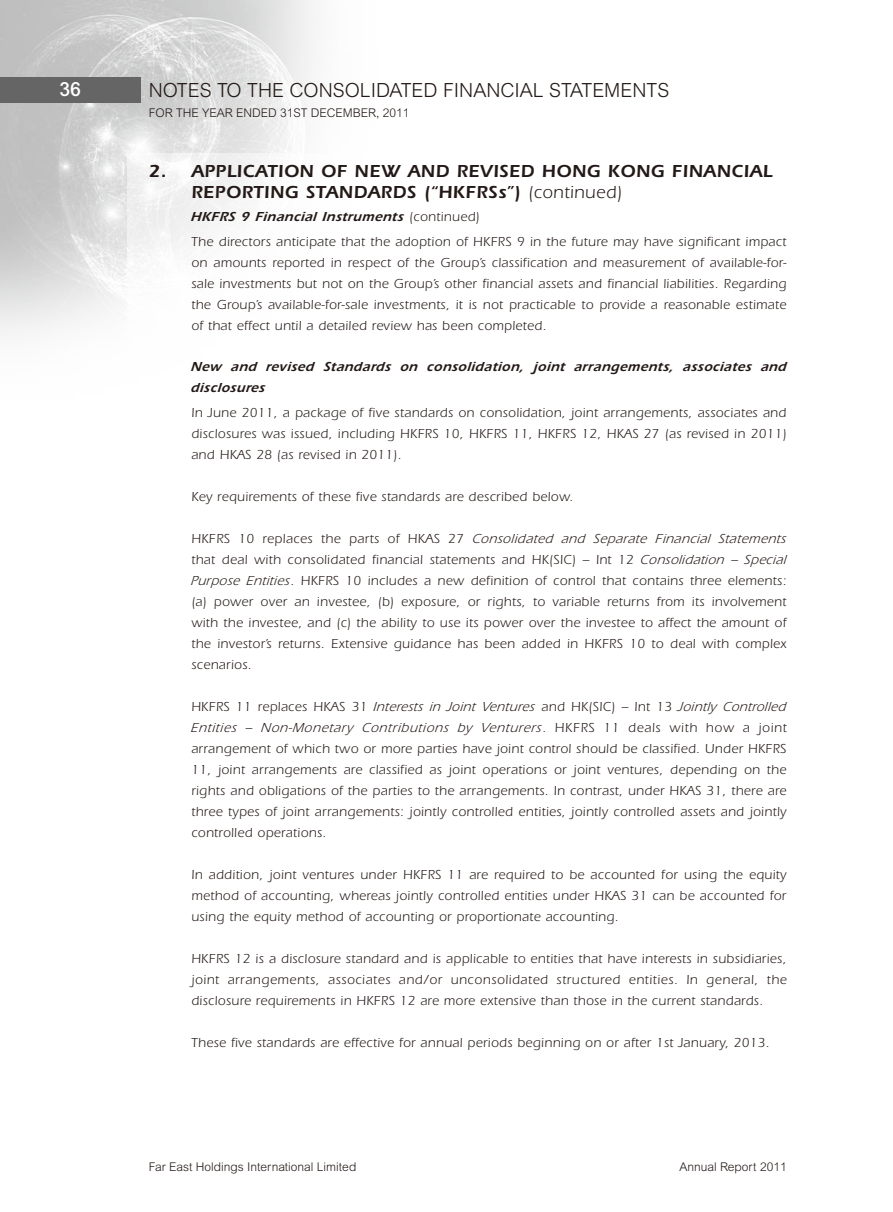
<style>
.page{position:relative;width:893px;height:1212px;background:#fff}
.page>*{position:absolute;margin:0;border:0;box-sizing:border-box;transform-origin:0 0}
.t1{font:300 19.5px "Arial MT Std";color:#231916}
.t2{font:500 19.5px "Arial MT Std";color:#fff}
.t3{font:600 18px/21px "ITC Eras Std";letter-spacing:.03em;color:#231916}
.t4{font:13.5px/21px "ITC Eras Std";letter-spacing:.03em;color:#231916;text-align:justify}
.t5{font:italic 600 13.5px/21px "ITC Eras Std";color:#231916}
.t6{font:300 12px "Arial MT Std";color:#231916}
.s1{font-weight:400}
.s2{font-weight:600;font-style:italic}
.s3{font-style:italic}
</style>
<div class="page">
<img style="left:0;top:0;width:315px;height:335px">
<div style="left:128px;top:153px;width:765px;height:982px;background:#fff"></div>
<div style="left:0;top:77px;width:140px;height:25px;background:#666565"></div>
<h1 class="t2" style="left:59px;top:78px;width:23px">36</h1>
<h1 class="t1" style="left:149px;top:79px;width:522px">NOTES TO THE CONSOLIDATED FINANCIAL STATEMENTS</h1>
<p class="t6" style="left:149px;top:106px;width:262px">FOR THE YEAR ENDED 31ST DECEMBER, 2011</p>
<h2 class="t3" style="left:191px;top:160px;width:582px;text-indent:-43px">2. APPLICATION OF NEW AND REVISED HONG KONG FINANCIAL<br>REPORTING STANDARDS (“HKFRSs”) <span class="s1">(continued)</span></h2>
<p class="t4" style="left:190px;top:204px;width:598px;line-height:25.2px"><span class="s2">HKFRS 9 Financial Instruments</span> ( c o n t i n u e d )<br>The directors anticipate that the adoption of HKFRS 9 in the future may have significant impact</p>
<p class="t4" style="left:191px;top:253px;width:597px">on amounts reported in respect of the Group’s classification and measurement of available-for&shy;sale investments but not on the Group’s other financial assets and financial liabilities. Regarding the Group’s available-for-sale investments, it is not practicable to provide a reasonable estimate of that effect until a detailed review has been completed.</p>
<p class="t5" style="left:190px;top:356px;width:601px">New and revised Standards on consolidation, joint arrangements, associates and disclosures</p>
<p class="t4" style="left:191px;top:402px;width:597px">In June 2011, a package of five standards on consolidation, joint arrangements, associates and disclosures was issued, including HKFRS 10, HKFRS 11, HKFRS 12, HKAS 27 (as revised in 2011) and HKAS 28 (as revised in 2011).</p>
<p class="t4" style="left:191px;top:486px;width:383px">Key requirements of these five standards are described below.</p>
<p class="t4" style="left:190px;top:528px;width:601px;text-align:left">H K F R S 1 0 r e p l a c e s t h e p a r t s o f H KA S 2 7 <span class="s3">Consolidated and Separate Financial Statements </span>that deal with consolidated financial statements and HK(SIC) – Int 12 <span class="s3">Consolidation – Special Purpose Entities</span>. HKFRS 10 includes a new definition of control that contains three elements: (a) power over an investee, (b) exposure, or rights, to variable returns from its involvement with the investee, and (c) the ability to use its power over the investee to affect the amount of the investor’s returns. Extensive guidance has been added in HKFRS 10 to deal with complex scenarios.</p>
<p class="t4" style="left:190px;top:696px;width:601px;text-align:left">H K F R S 1 1 r e p l a c e s H KA S 3 1 <span class="s3">Interests in Joint Ventures</span> a n d H K ( S I C ) – I n t 1 3 <span class="s3">Jointly Controlled Entities – Non-Monetary Contributions by Venturers</span>. H K F R S 1 1 d e a l s w i t h h o w a j o i n t arrangement of which two or more parties have joint control should be classified. Under HKFRS 11, joint arrangements are classified as joint operations or joint ventures, depending on the rights and obligations of the parties to the arrangements. In contrast, under HKAS 31, there are three types of joint arrangements: jointly controlled entities, jointly controlled assets and jointly controlled operations.</p>
<p class="t4" style="left:191px;top:864px;width:597px">In addition, joint ventures under HKFRS 11 are required to be accounted for using the equity method of accounting, whereas jointly controlled entities under HKAS 31 can be accounted for using the equity method of accounting or proportionate accounting.</p>
<p class="t4" style="left:191px;top:948px;width:597px">HKFRS 12 is a disclosure standard and is applicable to entities that have interests in subsidiaries, joint arrangements, associates and/or unconsolidated structured entities. In general, the disclosure requirements in HKFRS 12 are more extensive than those in the current standards.</p>
<p class="t4" style="left:191px;top:1032px;width:580px">These five standards are effective for annual periods beginning on or after 1st January, 2013.</p>
<p class="t6" style="left:149px;top:1160px;width:209px">Far East Holdings International Limited</p>
<p class="t6" style="left:679px;top:1160px;width:109px">Annual Report 2011</p>
</div>
